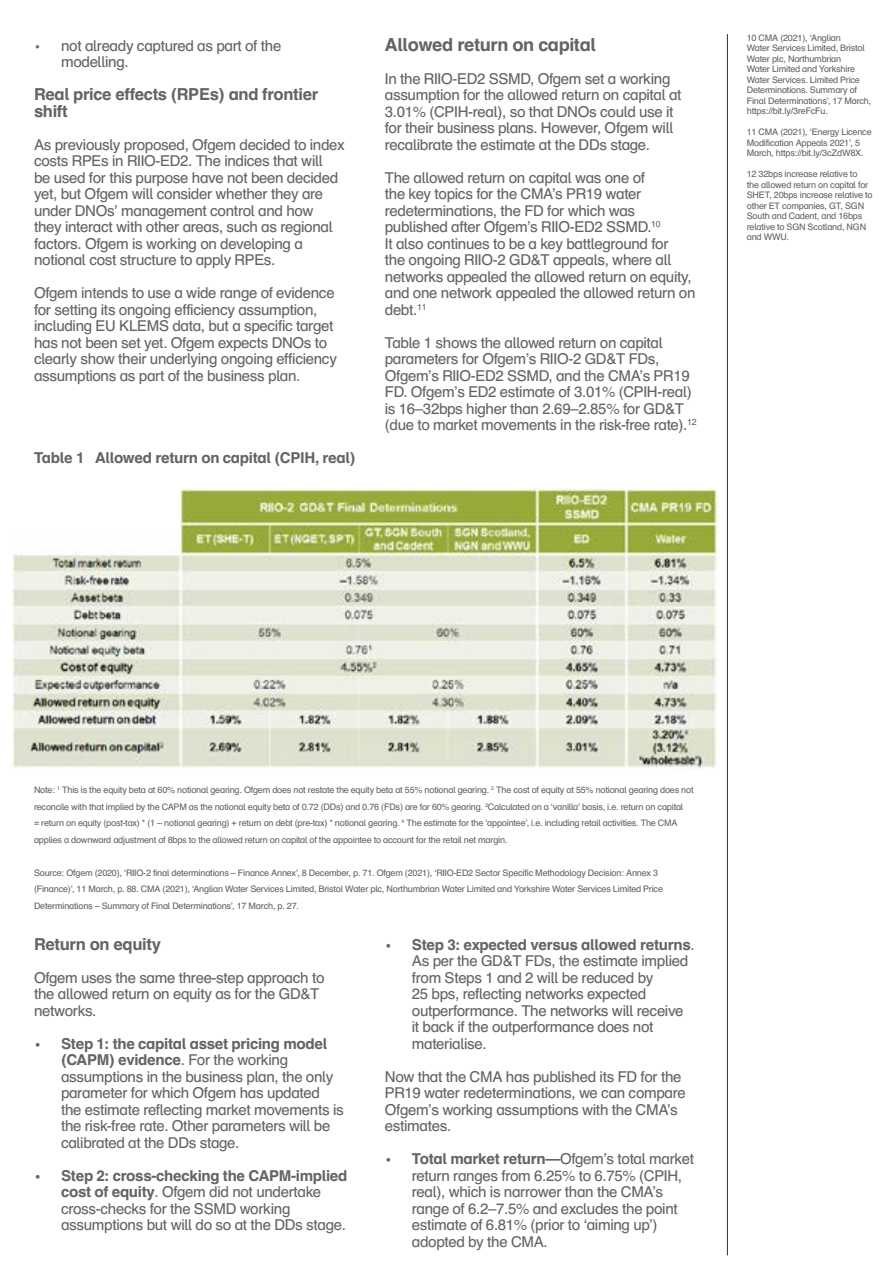
<style>
.page{position:relative;width:893px;height:1263px;background:#fff}
.page>*{position:absolute;margin:0;border:0;box-sizing:border-box;transform-origin:0 0}
.t1{font:700 18px "Schulbuch Nord OT";letter-spacing:-.02em;color:#666363}
.t2{font:700 16.5px/16.5px "Schulbuch Nord OT";letter-spacing:-.02em;color:#666363}
.t3{font:15px/16.5px "Schulbuch Nord OT";letter-spacing:-.02em;color:#666363}
.t4{font:700 15px "Schulbuch Nord OT";letter-spacing:-.02em;color:#666363}
.t5{font:9px/10.5px "Schulbuch Nord OT";letter-spacing:-.02em;color:#666363}
.s1{font-weight:700}
</style>
<div class="page">
<hr style="left:727px;top:34px;width:1px;height:1221px;background:#323232">
<img style="left:12px;top:488px;width:707px;height:282px">
<p class="t3" style="left:61px;top:37px;width:222px;text-indent:-27px">• not already captured as part of the modelling.</p>
<p class="t2" style="left:34px;top:86px;width:286px">Real price effects (RPEs) and frontier shift</p>
<p class="t3" style="left:34px;top:136px;width:312px">As previously proposed, Ofgem decided to index costs RPEs in RIIO-ED2. The indices that will<br>be used for this purpose have not been decided yet, but Ofgem will consider whether they are under DNOs’ management control and how they interact with other areas, such as regional factors. Ofgem is working on developing a notional cost structure to apply RPEs.</p>
<p class="t3" style="left:34px;top:285px;width:304px">Ofgem intends to use a wide range of evidence for setting its ongoing efficiency assumption, including EU KLEMS data, but a specific target has not been set yet. Ofgem expects DNOs to clearly show their underlying ongoing efficiency assumptions as part of the business plan.</p>
<p class="t4" style="left:34px;top:448px;width:323px">Table 1 Allowed return on capital (CPIH, real)</p>
<p class="t1" style="left:385px;top:33px;width:213px">Allowed return on capital</p>
<p class="t3" style="left:385px;top:70px;width:298px">In the RIIO-ED2 SSMD, Ofgem set a working assumption for the allowed return on capital at 3.01% (CPIH-real), so that DNOs could use it for their business plans. However, Ofgem will recalibrate the estimate at the DDs stage.</p>
<p class="t3" style="left:385px;top:169px;width:312px">The allowed return on capital was one of<br>the key topics for the CMA’s PR19 water redeterminations, the FD for which was published after Ofgem’s RIIO-ED2 SSMD.<sup>10<br></sup>It also continues to be a key battleground for<br>the ongoing RIIO-2 GD&amp;T appeals, where all networks appealed the allowed return on equity, and one network appealed the allowed return on debt.<sup>11</sup></p>
<p class="t3" style="left:385px;top:334px;width:313px">Table 1 shows the allowed return on capital parameters for Ofgem’s RIIO-2 GD&amp;T FDs, Ofgem’s RIIO-ED2 SSMD, and the CMA’s PR19<br>FD. Ofgem’s ED2 estimate of 3.01% (CPIH-real) is 16–32bps higher than 2.69–2.85% for GD&amp;T (due to market movements in the risk-free rate).<sup>12</sup></p>
<p class="t5" style="left:747px;top:32px;width:126px">10 CMA (2021), ‘Anglian<br>Water Services Limited, Bristol<br>Water plc, Northumbrian<br>Water Limited and Yorkshire<br>Water Services. Limited Price<br>Determinations. Summary of<br>Final Determinations’, 17 March, https://bit.ly/3reFcFu.</p>
<p class="t5" style="left:747px;top:127px;width:126px">11 CMA (2021), ‘Energy Licence<br>Modification Appeals 2021’, 5<br>March, https://bit.ly/3cZdW8X.</p>
<p class="t5" style="left:747px;top:169px;width:127px">12 32bps increase relative to<br>the allowed return on capital for<br>SHET, 20bps increase relative to other ET companies, GT, SGN<br>South and Cadent, and 16bps relative to SGN Scotland, NGN and WWU.</p>
<p class="t5" style="left:34px;top:782px;width:661px;line-height:16.5px">Note: <sup>1</sup> This is the equity beta at 60% notional gearing. Ofgem does not restate the equity beta at 55% notional gearing. <sup>2</sup> The cost of equity at 55% notional gearing does not reconcile with that implied by the CAPM as the notional equity beta of 0.72 (DDs) and 0.76 (FDs) are for 60% gearing. <sup>3</sup>Calculated on a ‘vanilla’ basis, i.e. return on capital<br>= return on equity (post-tax) * (1 – notional gearing) + return on debt (pre-tax) * notional gearing. <sup>4</sup> The estimate for the ‘appointee’, i.e. including retail activities. The CMA applies a downward adjustment of 8bps to the allowed return on capital of the appointee to account for the retail net margin.</p>
<p class="t5" style="left:34px;top:864px;width:630px;line-height:16.5px">Source: Ofgem (2020), ‘RIIO-2 final determinations – Finance Annex’, 8 December, p. 71. Ofgem (2021), ‘RIIO-ED2 Sector Specific Methodology Decision: Annex 3 (Finance)’, 11 March, p. 88. CMA (2021), ‘Anglian Water Services Limited, Bristol Water plc, Northumbrian Water Limited and Yorkshire Water Services Limited Price<br>Determinations – Summary of Final Determinations’, 17 March, p. 27.</p>
<p class="t2" style="left:34px;top:936px;width:128px">Return on equity</p>
<p class="t3" style="left:34px;top:970px;width:292px">Ofgem uses the same three-step approach to the allowed return on equity as for the GD&amp;T networks.</p>
<p class="t3" style="left:61px;top:1036px;width:284px;text-indent:-27px"><span class="s1">• Step 1: the capital asset pricing model (CAPM) evidence</span>. For the working assumptions in the business plan, the only parameter for which Ofgem has updated the estimate reflecting market movements is the risk-free rate. Other parameters will be calibrated at the DDs stage.</p>
<p class="t3" style="left:61px;top:1168px;width:288px;text-indent:-27px"><span class="s1">• Step 2: cross-checking the CAPM-implied cost of equity</span>. Ofgem did not undertake cross-checks for the SSMD working assumptions but will do so at the DDs stage.</p>
<p class="t3" style="left:412px;top:937px;width:284px;text-indent:-27px"><span class="s1">• Step 3: expected versus allowed returns</span>.<br>As per the GD&amp;T FDs, the estimate implied from Steps 1 and 2 will be reduced by<br>25 bps, reflecting networks expected outperformance. The networks will receive it back if the outperformance does not materialise.</p>
<p class="t3" style="left:385px;top:1069px;width:302px">Now that the CMA has published its FD for the PR19 water redeterminations, we can compare Ofgem’s working assumptions with the CMA’s estimates.</p>
<p class="t3" style="left:412px;top:1151px;width:284px;text-indent:-27px"><span class="s1">• Total market return—</span>Ofgem’s total market return ranges from 6.25% to 6.75% (CPIH, real), which is narrower than the CMA’s range of 6.2–7.5% and excludes the point estimate of 6.81% (prior to ‘aiming up’) adopted by the CMA.</p>
</div>
